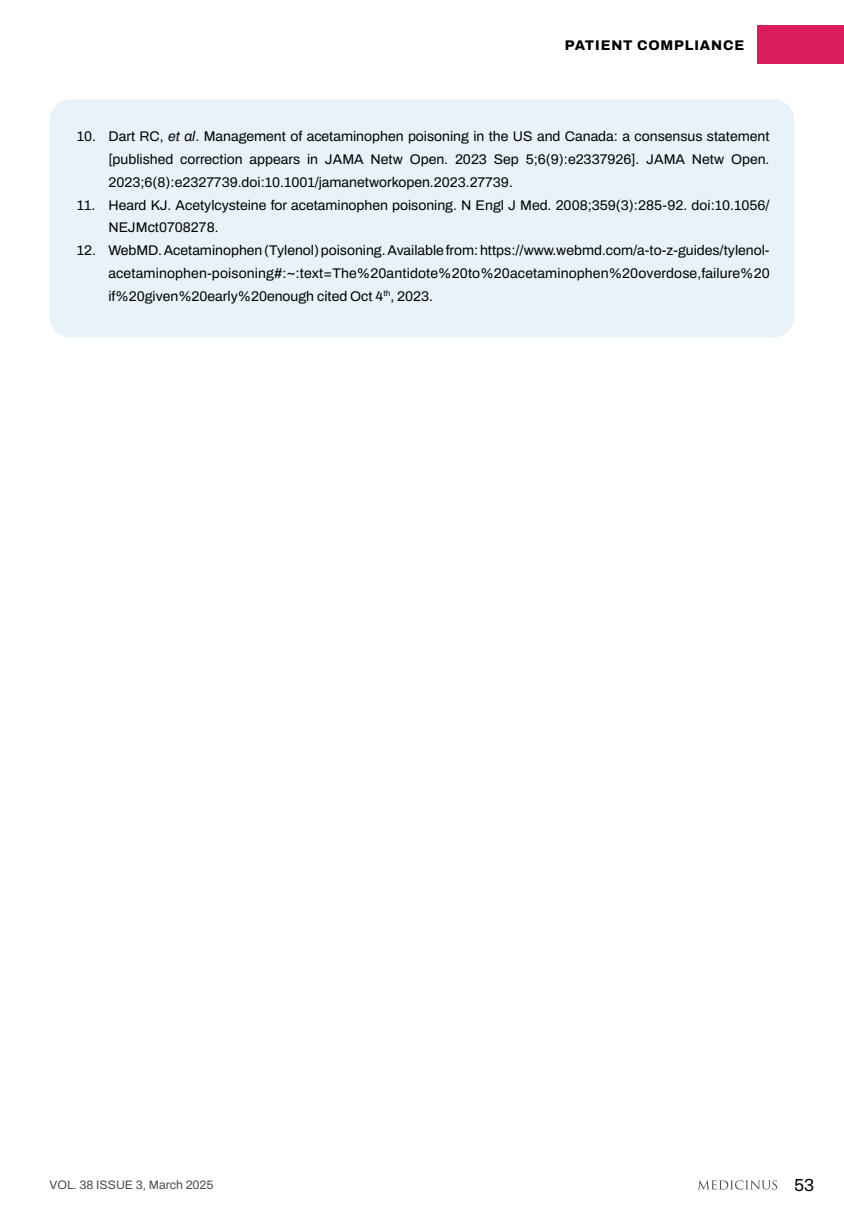
<style>
.page{position:relative;width:844px;height:1216px;background:#fff}
.page>*{position:absolute;margin:0;border:0;box-sizing:border-box;transform-origin:0 0}
.t1{font:600 17.5px "Archivo";color:#000}
.t2{font:600 14px/22.8px "Archivo";color:#000;text-align:justify}
.t3{font:800 14px "Archivo";letter-spacing:.06em;color:#000}
.t4{font:600 12.25px "Archivo";color:#4d4d4f}
.s1{font-weight:400;font-style:italic}
</style>
<div class="page">
<svg style="left:698px;top:1180px;width:79px;height:9px"></svg>
<div style="left:50px;top:99px;width:744px;height:238px;background:#e7f3f8;border-radius:21px"></div>
<div style="left:757px;top:25px;width:86px;height:39px;background:#da1c5c"></div>
<p class="t3" style="left:564px;top:35px;width:181px">PATIENT COMPLIANCE</p>
<p class="t2" style="left:108px;top:125px;width:662px;text-indent:-32px">10. Dart RC, <span class="s1">et al</span>. Management of acetaminophen poisoning in the US and Canada: a consensus statement [published correction appears in JAMA Netw Open. 2023 Sep 5;6(9):e2337926]. JAMA Netw Open.<br>2023;6(8):e2327739.doi:10.1001/jamanetworkopen.2023.27739.</p>
<p class="t2" style="left:108px;top:193px;width:662px;text-indent:-32px">11. Heard KJ. Acetylcysteine for acetaminophen poisoning. N Engl J Med. 2008;359(3):285-92. doi:10.1056/<br>NEJMct0708278.</p>
<p class="t2" style="left:108px;top:239px;width:662px;text-indent:-32px">12. WebMD. Acetaminophen (Tylenol) poisoning. Available from: https://www.webmd.com/a-to-z-guides/tylenol&shy;acetaminophen-poisoning#:~:text=The%20antidote%20to%20acetaminophen%20overdose,failure%20 if%20given%20early%20enough cited Oct 4<sup>th</sup>, 2023.</p>
<p class="t4" style="left:50px;top:1175px;width:165px">VOL. 38 ISSUE 3, March 2025</p>
<p class="t1" style="left:794px;top:1171px;width:22px">53</p>
</div>
